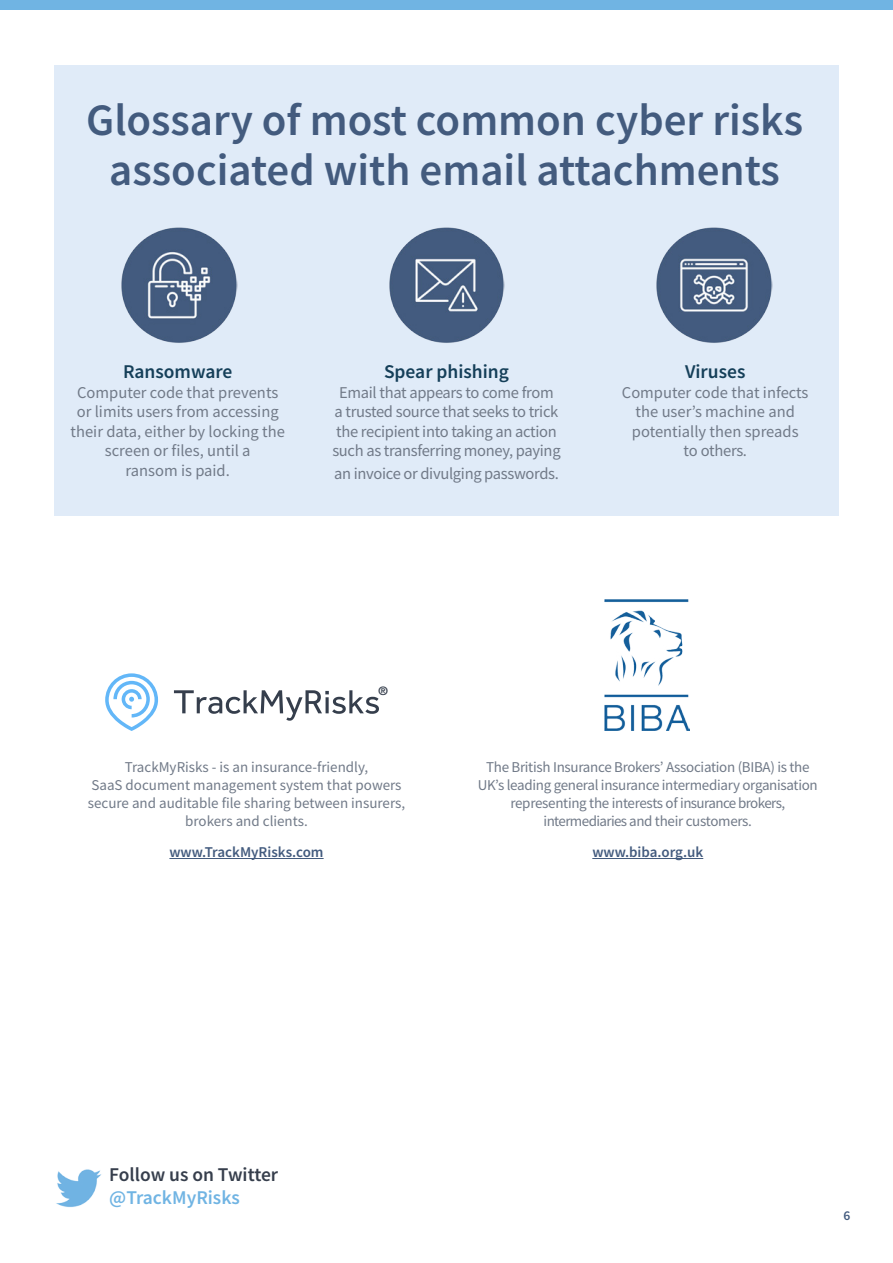
<style>
.page{position:relative;width:893px;height:1263px;background:#fff}
.page>*{position:absolute;margin:0;border:0;box-sizing:border-box;transform-origin:0 0}
.t1{font:600 45px/49.5px "Source Sans Pro";color:#435b7e;text-align:center}
.t2{font:600 19.5px "Source Sans Pro";color:#153f59}
.t3{font:600 19.5px "Source Sans Pro";color:#363e4c}
.t4{font:600 19.5px "Source Sans Pro";color:#70b4e3}
.t5{font:16.5px/19.5px "Source Sans Pro";letter-spacing:-.015em;color:#717a88;text-align:center}
.t6{font:15px/18px "Source Sans Pro";letter-spacing:-.02em;color:#717a88;text-align:center}
.t7{font:15px/18px "Source Sans Pro";color:#717a88;text-align:center}
.t8{font:600 15px "Source Sans Pro";color:#435b7e}
.t9{font:600 13.5px "Source Sans Pro";color:#435b7e}
.t10{font:700 11.7px "Helvetica Neue";color:#353e4c}
</style>
<div class="page">
<div style="left:54px;top:65px;width:785px;height:451px;background:#e0ebf8"></div>
<div style="left:0;top:0;width:893px;height:10px;background:#70b4e3"></div>
<img style="left:121px;top:227px;width:116px;height:116px">
<img style="left:389px;top:227px;width:116px;height:116px">
<img style="left:656px;top:227px;width:116px;height:116px">
<hr style="left:592px;top:858px;width:111px;height:1px;background:#435b7e">
<hr style="left:169px;top:858px;width:155px;height:1px;background:#435b7e">
<img style="left:56px;top:1169px;width:46px;height:38px">
<img style="left:605px;top:600px;width:85px;height:130px">
<svg style="left:105px;top:673px;width:53px;height:58px"></svg>
<svg style="left:174px;top:690px;width:205px;height:31px"></svg>
<h1 class="t1" style="left:86px;top:95px;width:718px">Glossary of most common cyber risks associated with email attachments</h1>
<p class="t2" style="left:123px;top:359px;width:111px">Ransomware</p>
<p class="t5" style="left:71px;top:382px;width:216px">Computer code that prevents or limits users from accessing their data, either by locking the screen or files, until a<br>ransom is paid.</p>
<p class="t2" style="left:384px;top:359px;width:126px">Spear phishing</p>
<p class="t5" style="left:332px;top:382px;width:230px">Email that appears to come from<br>a trusted source that seeks to trick the recipient into taking an action such as transferring money, paying</p>
<p class="t5" style="left:334px;top:463px;width:226px">an invoice or divulging passwords.</p>
<p class="t2" style="left:685px;top:359px;width:62px">Viruses</p>
<p class="t5" style="left:622px;top:382px;width:188px">Computer code that infects the user’s machine and potentially then spreads<br>to others.</p>
<p class="t10" style="left:378px;top:681px;width:11px">®</p>
<p class="t7" style="left:88px;top:758px;width:319px">TrackMyRisks - is an insurance-friendly,<br>SaaS document management system that powers secure and auditable file sharing between insurers, brokers and clients.</p>
<p class="t8" style="left:169px;top:842px;width:156px">www.TrackMyRisks.com</p>
<p class="t6" style="left:478px;top:758px;width:341px">The British Insurance Brokers’ Association (BIBA) is the UK’s leading general insurance intermediary organisation representing the interests of insurance brokers, intermediaries and their customers.</p>
<p class="t8" style="left:592px;top:842px;width:112px">www.biba.org.uk</p>
<p class="t3" style="left:109px;top:1162px;width:170px">Follow us on Twitter</p>
<p class="t4" style="left:109px;top:1184px;width:132px">@TrackMyRisks</p>
<p class="t9" style="left:843px;top:1206px;width:8px">6</p>
</div>
